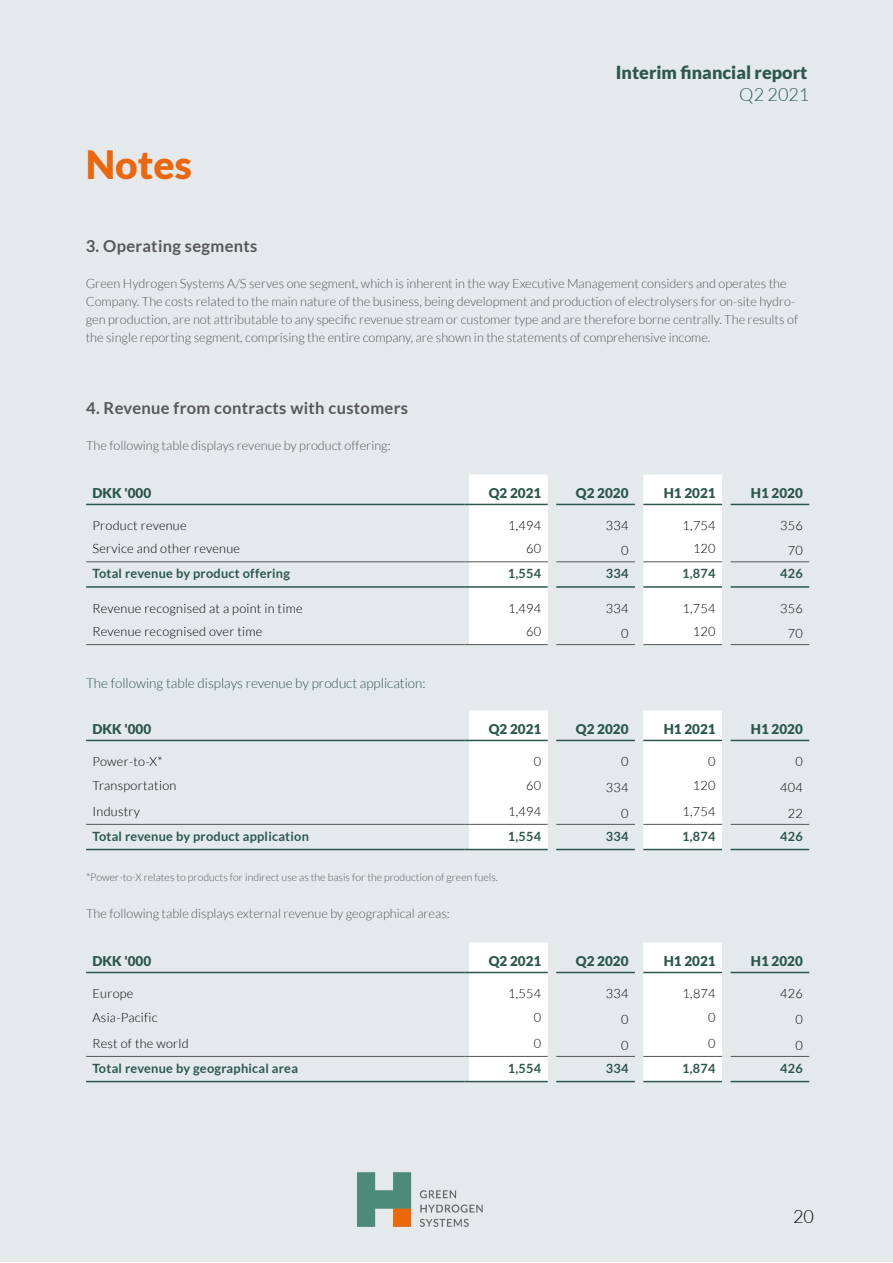
<style>
.page{position:relative;width:893px;height:1263px;background:#fff}
.page>*{position:absolute;margin:0;border:0;box-sizing:border-box;transform-origin:0 0}
.t1{font:900 39px "Lato";color:#ec660d}
.t2{font:900 18px "Lato";color:#2e584b}
.t3{font:300 18px "Lato";color:#2e584b}
.t4{font:300 18px "Lato";color:#000}
.t5{font:700 16.5px "Lato";letter-spacing:.02em;color:#575757}
.t6{font:900 13.5px "Lato";color:#2c574b}
.t7{font:300 13.5px "Lato";color:#2c574b}
.t8{font:300 12.75px/18px "Lato";color:#575756}
.t9{font:300 12.75px "Lato";letter-spacing:.02em;color:#000}
.t10{font:700 12.75px "Lato";letter-spacing:.02em;color:#2c574b}
.t11{font:300 10.5px "Lato";color:#575756}
</style>
<div class="page">
<div style="left:0;top:0;width:893px;height:1262px;background:#e4e9ec"></div>
<img style="left:357px;top:1172px;width:126px;height:55px">
<hr style="left:86px;top:504px;width:379px;height:1px;background:#2c574b">
<hr style="left:731px;top:504px;width:78px;height:1px;background:#2c574b">
<hr style="left:86px;top:561px;width:379px;height:1px;background:#575757">
<hr style="left:731px;top:561px;width:78px;height:1px;background:#575757">
<hr style="left:86px;top:644px;width:379px;height:1px;background:#575757">
<hr style="left:731px;top:644px;width:78px;height:1px;background:#575757">
<hr style="left:86px;top:586px;width:379px;height:2px;background:#2c574b">
<svg style="left:465px;top:474px;width:257px;height:171px"></svg>
<hr style="left:469px;top:586px;width:79px;height:2px;background:#2c574b">
<hr style="left:643px;top:586px;width:79px;height:2px;background:#2c574b">
<hr style="left:556px;top:586px;width:79px;height:2px;background:#2c574b">
<hr style="left:731px;top:586px;width:78px;height:2px;background:#2c574b">
<hr style="left:86px;top:740px;width:379px;height:1px;background:#2c574b">
<hr style="left:731px;top:740px;width:78px;height:1px;background:#2c574b">
<hr style="left:86px;top:824px;width:379px;height:1px;background:#575757">
<hr style="left:731px;top:824px;width:78px;height:1px;background:#575757">
<hr style="left:86px;top:849px;width:379px;height:1px;background:#2c574b">
<svg style="left:465px;top:710px;width:257px;height:140px"></svg>
<hr style="left:469px;top:849px;width:79px;height:1px;background:#2c574b">
<hr style="left:643px;top:849px;width:79px;height:1px;background:#2c574b">
<hr style="left:556px;top:849px;width:79px;height:1px;background:#2c574b">
<hr style="left:731px;top:849px;width:78px;height:1px;background:#2c574b">
<hr style="left:86px;top:972px;width:379px;height:1px;background:#2c574b">
<hr style="left:731px;top:972px;width:78px;height:1px;background:#2c574b">
<hr style="left:86px;top:1056px;width:379px;height:1px;background:#575757">
<hr style="left:731px;top:1056px;width:78px;height:1px;background:#575757">
<hr style="left:86px;top:1081px;width:379px;height:1px;background:#2c574b">
<svg style="left:465px;top:942px;width:257px;height:140px"></svg>
<hr style="left:469px;top:1081px;width:79px;height:1px;background:#2c574b">
<hr style="left:643px;top:1081px;width:79px;height:1px;background:#2c574b">
<hr style="left:556px;top:1081px;width:79px;height:1px;background:#2c574b">
<hr style="left:731px;top:1081px;width:78px;height:1px;background:#2c574b">
<h1 class="t1" style="left:86px;top:142px;width:108px">Notes</h1>
<p class="t5" style="left:86px;top:237px;width:173px">3. Operating segments</p>
<h2 class="t2" style="left:616px;top:62px;width:193px">Interim financial report</h2>
<h2 class="t3" style="left:739px;top:85px;width:72px">Q2 2021</h2>
<p class="t8" style="left:86px;top:274px;width:714px">Green Hydrogen Systems A/S serves one segment, which is inherent in the way Executive Management considers and operates the Company. The costs related to the main nature of the business, being development and production of electrolysers for on-site hydro&shy;gen production, are not attributable to any specific revenue stream or customer type and are therefore borne centrally. The results of the single reporting segment, comprising the entire company, are shown in the statements of comprehensive income.</p>
<p class="t5" style="left:86px;top:399px;width:323px">4. Revenue from contracts with customers</p>
<p class="t8" style="left:86px;top:436px;width:306px">The following table displays revenue by product offering:</p>
<p class="t6" style="left:92px;top:485px;width:60px">DKK '000</p>
<p class="t6" style="left:489px;top:485px;width:54px">Q2 2021</p>
<p class="t6" style="left:576px;top:485px;width:54px">Q2 2020</p>
<p class="t6" style="left:664px;top:485px;width:53px">H1 2021</p>
<p class="t6" style="left:751px;top:485px;width:53px">H1 2020</p>
<p class="t9" style="left:92px;top:519px;width:96px">Product revenue</p>
<p class="t9" style="left:508px;top:519px;width:35px">1,494</p>
<p class="t9" style="left:606px;top:519px;width:24px">334</p>
<p class="t9" style="left:683px;top:519px;width:35px">1,754</p>
<p class="t9" style="left:780px;top:519px;width:24px">356</p>
<p class="t9" style="left:92px;top:542px;width:149px">Service and other revenue</p>
<p class="t9" style="left:526px;top:542px;width:17px">60</p>
<p class="t9" style="left:621px;top:544px;width:9px">0</p>
<p class="t9" style="left:693px;top:542px;width:24px">120</p>
<p class="t9" style="left:788px;top:544px;width:17px">70</p>
<p class="t10" style="left:92px;top:566px;width:199px">Total revenue by product offering</p>
<p class="t10" style="left:508px;top:566px;width:35px">1,554</p>
<p class="t10" style="left:606px;top:566px;width:24px">334</p>
<p class="t10" style="left:682px;top:566px;width:35px">1,874</p>
<p class="t10" style="left:780px;top:566px;width:24px">426</p>
<p class="t9" style="left:92px;top:601px;width:212px">Revenue recognised at a point in time</p>
<p class="t9" style="left:508px;top:601px;width:35px">1,494</p>
<p class="t9" style="left:606px;top:601px;width:24px">334</p>
<p class="t9" style="left:682px;top:601px;width:35px">1,754</p>
<p class="t9" style="left:780px;top:601px;width:24px">356</p>
<p class="t9" style="left:92px;top:625px;width:171px">Revenue recognised over time</p>
<p class="t9" style="left:526px;top:625px;width:17px">60</p>
<p class="t9" style="left:621px;top:627px;width:9px">0</p>
<p class="t9" style="left:693px;top:625px;width:24px">120</p>
<p class="t9" style="left:788px;top:627px;width:17px">70</p>
<p class="t7" style="left:86px;top:676px;width:341px">The following table displays revenue by product application:</p>
<p class="t6" style="left:92px;top:721px;width:60px">DKK '000</p>
<p class="t6" style="left:489px;top:721px;width:54px">Q2 2021</p>
<p class="t6" style="left:576px;top:721px;width:54px">Q2 2020</p>
<p class="t6" style="left:664px;top:721px;width:53px">H1 2021</p>
<p class="t6" style="left:751px;top:721px;width:53px">H1 2020</p>
<p class="t9" style="left:92px;top:755px;width:72px">Power-to-X*</p>
<p class="t9" style="left:534px;top:755px;width:9px">0</p>
<p class="t9" style="left:621px;top:755px;width:9px">0</p>
<p class="t9" style="left:708px;top:755px;width:9px">0</p>
<p class="t9" style="left:795px;top:755px;width:9px">0</p>
<p class="t9" style="left:92px;top:779px;width:85px">Transportation</p>
<p class="t9" style="left:526px;top:779px;width:17px">60</p>
<p class="t9" style="left:606px;top:781px;width:24px">334</p>
<p class="t9" style="left:693px;top:779px;width:24px">120</p>
<p class="t9" style="left:780px;top:781px;width:24px">404</p>
<p class="t9" style="left:92px;top:804px;width:49px">Industry</p>
<p class="t9" style="left:508px;top:804px;width:35px">1,494</p>
<p class="t9" style="left:621px;top:806px;width:9px">0</p>
<p class="t9" style="left:682px;top:804px;width:35px">1,754</p>
<p class="t9" style="left:788px;top:806px;width:17px">22</p>
<p class="t10" style="left:92px;top:829px;width:218px">Total revenue by product application</p>
<p class="t10" style="left:508px;top:829px;width:35px">1,554</p>
<p class="t10" style="left:606px;top:829px;width:24px">334</p>
<p class="t10" style="left:682px;top:829px;width:35px">1,874</p>
<p class="t10" style="left:780px;top:829px;width:24px">426</p>
<p class="t11" style="left:86px;top:871px;width:413px">*Power-to-X relates to products for indirect use as the basis for the production of green fuels.</p>
<p class="t8" style="left:86px;top:904px;width:365px">The following table displays external revenue by geographical areas:</p>
<p class="t6" style="left:92px;top:953px;width:60px">DKK '000</p>
<p class="t6" style="left:489px;top:953px;width:54px">Q2 2021</p>
<p class="t6" style="left:576px;top:953px;width:54px">Q2 2020</p>
<p class="t6" style="left:664px;top:953px;width:53px">H1 2021</p>
<p class="t6" style="left:751px;top:953px;width:53px">H1 2020</p>
<p class="t9" style="left:92px;top:987px;width:43px">Europe</p>
<p class="t9" style="left:508px;top:987px;width:35px">1,554</p>
<p class="t9" style="left:606px;top:987px;width:24px">334</p>
<p class="t9" style="left:683px;top:987px;width:35px">1,874</p>
<p class="t9" style="left:780px;top:987px;width:24px">426</p>
<p class="t9" style="left:92px;top:1011px;width:67px">Asia-Pacific</p>
<p class="t9" style="left:534px;top:1011px;width:9px">0</p>
<p class="t9" style="left:621px;top:1013px;width:9px">0</p>
<p class="t9" style="left:708px;top:1011px;width:9px">0</p>
<p class="t9" style="left:795px;top:1013px;width:9px">0</p>
<p class="t9" style="left:92px;top:1036px;width:98px">Rest of the world</p>
<p class="t9" style="left:534px;top:1036px;width:9px">0</p>
<p class="t9" style="left:621px;top:1038px;width:9px">0</p>
<p class="t9" style="left:708px;top:1036px;width:9px">0</p>
<p class="t9" style="left:795px;top:1038px;width:9px">0</p>
<p class="t10" style="left:92px;top:1061px;width:207px">Total revenue by geographical area</p>
<p class="t10" style="left:508px;top:1061px;width:35px">1,554</p>
<p class="t10" style="left:606px;top:1061px;width:24px">334</p>
<p class="t10" style="left:682px;top:1061px;width:35px">1,874</p>
<p class="t10" style="left:780px;top:1061px;width:24px">426</p>
<h2 class="t4" style="left:793px;top:1207px;width:22px">20</h2>
</div>
